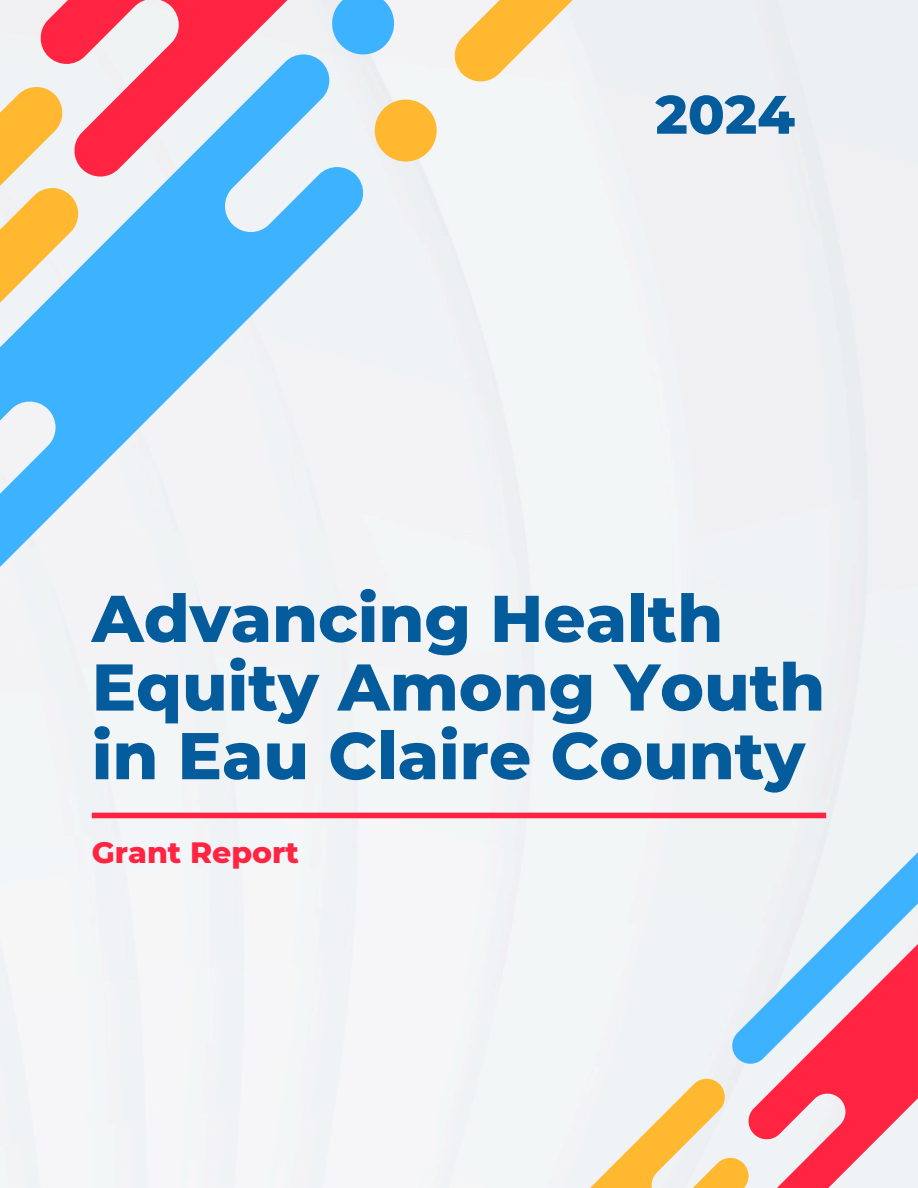
<style>
.page{position:relative;width:918px;height:1188px;background:#fff}
.page>*{position:absolute;margin:0;border:0;box-sizing:border-box;transform-origin:0 0}
.t1{font:800 66px/68.7px "Montserrat";color:#055c9d}
.t2{font:800 54px "Montserrat";color:#055c9d}
.t3{font:800 30px "Montserrat";color:#ff2442}
</style>
<div class="page">
<div style="left:92px;top:813px;width:734px;height:5px;background:#ff2442"></div>
<svg style="left:0;top:52px;width:366px;height:515px;fill:#f0f3f6"></svg>
<svg style="left:38px;top:0;width:298px;height:177px"></svg>
<svg style="left:332px;top:0;width:62px;height:54px;background:#5abcfd"></svg>
<svg style="left:455px;top:0;width:166px;height:84px"></svg>
<svg style="left:375px;top:100px;width:62px;height:62px;background:#fbc45a"></svg>
<svg style="left:520px;top:852px;width:398px;height:336px"></svg>
<h2 class="t2" style="left:655px;top:81px;width:141px">2024</h2>
<p class="t1" style="left:92px;top:584px;width:735px">Advancing Health<br>Equity Among Youth in Eau Claire County</p>
<h1 class="t3" style="left:92px;top:834px;width:209px">Grant Report</h1>
</div>
